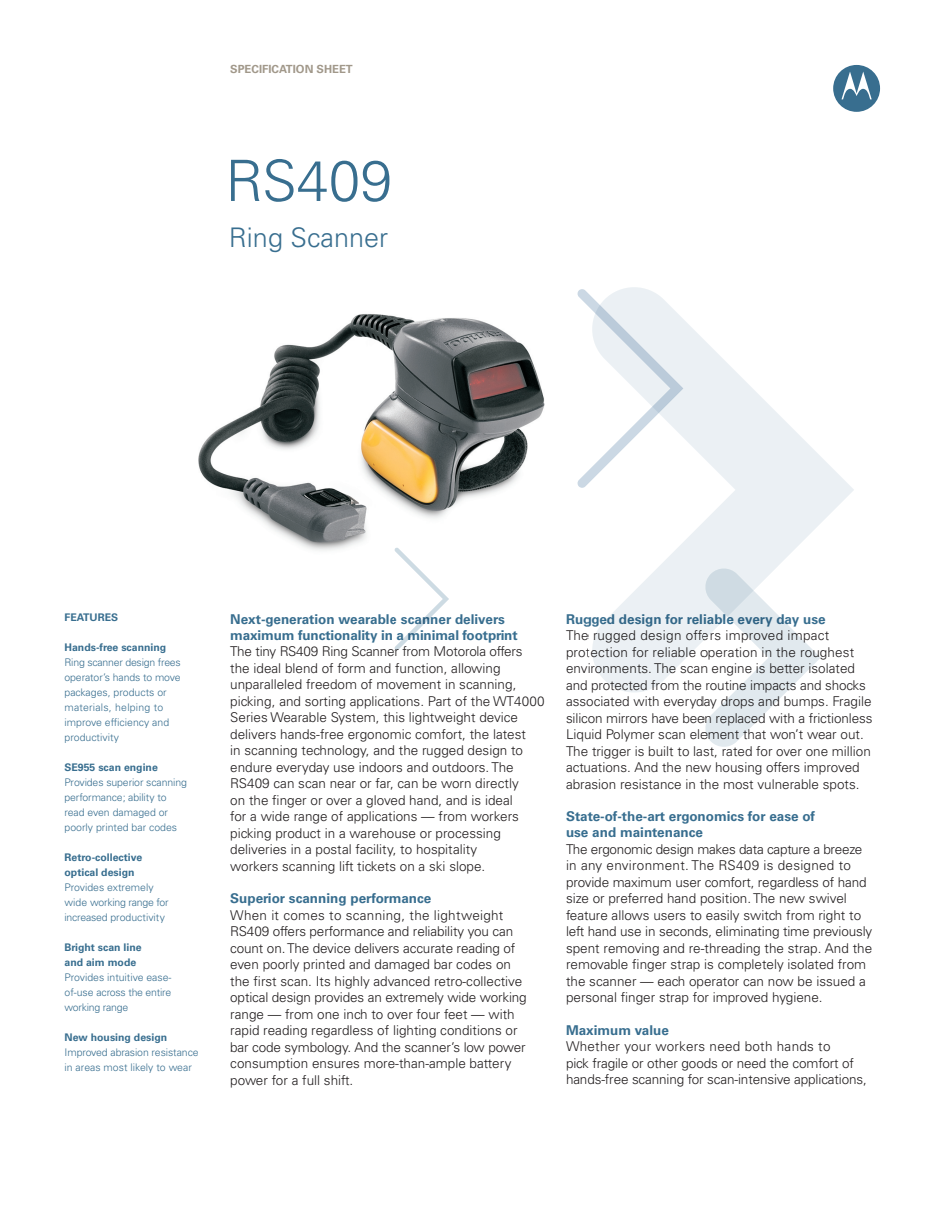
<style>
.page{position:relative;width:945px;height:1215px;background:#fff}
.page>*{position:absolute;margin:0;border:0;box-sizing:border-box;transform-origin:0 0}
.t1{font:300 57px "Univers LT Std";color:#386e8f}
.t2{font:300 27px "Univers LT Std";color:#386e8f}
.t3{font:300 13.5px/16.5px "Univers LT Std";color:#231f20}
.t4{font:700 13.5px/16.2px "Univers LT Std";color:#386e8f}
.t5{font:700 11.25px "Univers LT Std";color:#a1988a}
.t6{font:300 10.5px/15px "Univers LT Std";letter-spacing:-.01em;color:#386e8f}
.t7{font:700 10.5px/15px "Univers LT Std";color:#386e8f}
</style>
<div class="page">
<img style="left:198px;top:314px;width:347px;height:237px">
<svg style="left:833px;top:65px;width:47px;height:47px"></svg>
<svg style="left:592px;top:287px;width:262px;height:405px"></svg>
<svg style="left:394px;top:547px;width:55px;height:104px"></svg>
<svg style="left:704px;top:567px;width:117px;height:180px"></svg>
<svg style="left:577px;top:289px;width:106px;height:199px"></svg>
<p class="t5" style="left:230px;top:62px;width:110px">SPECIFICATION Sheet</p>
<h1 class="t1" style="left:225px;top:146px;width:168px">RS409</h1>
<h2 class="t2" style="left:229px;top:221px;width:161px">Ring Scanner</h2>
<p class="t7" style="left:65px;top:610px;width:55px">FEATURES</p>
<p class="t7" style="left:65px;top:640px;width:103px">Hands-free scanning</p>
<p class="t6" style="left:65px;top:655px;width:118px">Ring scanner design frees operator’s hands to move packages, products or materials, helping to improve efficiency and productivity</p>
<p class="t7" style="left:65px;top:760px;width:95px">SE955 scan engine</p>
<p class="t6" style="left:65px;top:775px;width:124px">Provides superior scanning performance; ability to read even damaged or poorly printed bar codes</p>
<p class="t7" style="left:65px;top:850px;width:79px">Retro-collective optical design</p>
<p class="t6" style="left:65px;top:880px;width:106px">Provides extremely wide working range for increased productivity</p>
<p class="t7" style="left:65px;top:940px;width:79px">Bright scan line and aim mode</p>
<p class="t6" style="left:65px;top:970px;width:109px;text-align:justify">Provides intuitive ease&shy;of-use across the entire working range</p>
<p class="t7" style="left:65px;top:1030px;width:104px">New housing design</p>
<p class="t6" style="left:65px;top:1045px;width:136px">Improved abrasion resistance in areas most likely to wear</p>
<p class="t4" style="left:230px;top:611px;width:289px">Next-generation wearable scanner delivers maximum functionality in a minimal footprint</p>
<p class="t3" style="left:230px;top:643px;width:316px">The tiny RS409 Ring Scanner from Motorola offers the ideal blend of form and function, allowing unparalleled freedom of movement in scanning, picking, and sorting applications. Part of the WT4000<br>Series Wearable System, this lightweight device delivers hands-free ergonomic comfort, the latest<br>in scanning technology, and the rugged design to endure everyday use indoors and outdoors. The RS409 can scan near or far, can be worn directly<br>on the finger or over a gloved hand, and is ideal<br>for a wide range of applications — from workers picking product in a warehouse or processing deliveries in a postal facility, to hospitality<br>workers scanning lift tickets on a ski slope.</p>
<p class="t4" style="left:230px;top:891px;width:203px">Superior scanning performance</p>
<p class="t3" style="left:230px;top:907px;width:298px">When it comes to scanning, the lightweight RS409 offers performance and reliability you can count on. The device delivers accurate reading of even poorly printed and damaged bar codes on the first scan. Its highly advanced retro-collective optical design provides an extremely wide working range — from one inch to over four feet — with rapid reading regardless of lighting conditions or bar code symbology. And the scanner’s low power consumption ensures more-than-ample battery power for a full shift.</p>
<p class="t4" style="left:566px;top:611px;width:261px">Rugged design for reliable every day use</p>
<p class="t3" style="left:566px;top:627px;width:308px">The rugged design offers improved impact protection for reliable operation in the roughest environments. The scan engine is better isolated and protected from the routine impacts and shocks associated with everyday drops and bumps. Fragile silicon mirrors have been replaced with a frictionless Liquid Polymer scan element that won’t wear out.<br>The trigger is built to last, rated for over one million actuations. And the new housing offers improved abrasion resistance in the most vulnerable spots.</p>
<p class="t4" style="left:566px;top:808px;width:251px">State-of-the-art ergonomics for ease of use and maintenance</p>
<p class="t3" style="left:566px;top:841px;width:308px">The ergonomic design makes data capture a breeze in any environment. The RS409 is designed to provide maximum user comfort, regardless of hand size or preferred hand position. The new swivel feature allows users to easily switch from right to left hand use in seconds, eliminating time previously spent removing and re-threading the strap. And the removable finger strap is completely isolated from the scanner — each operator can now be issued a personal finger strap for improved hygiene.</p>
<p class="t4" style="left:566px;top:1022px;width:104px">Maximum value</p>
<p class="t3" style="left:566px;top:1038px;width:302px">Whether your workers need both hands to<br>pick fragile or other goods or need the comfort of hands-free scanning for scan-intensive applications,</p>
</div>
